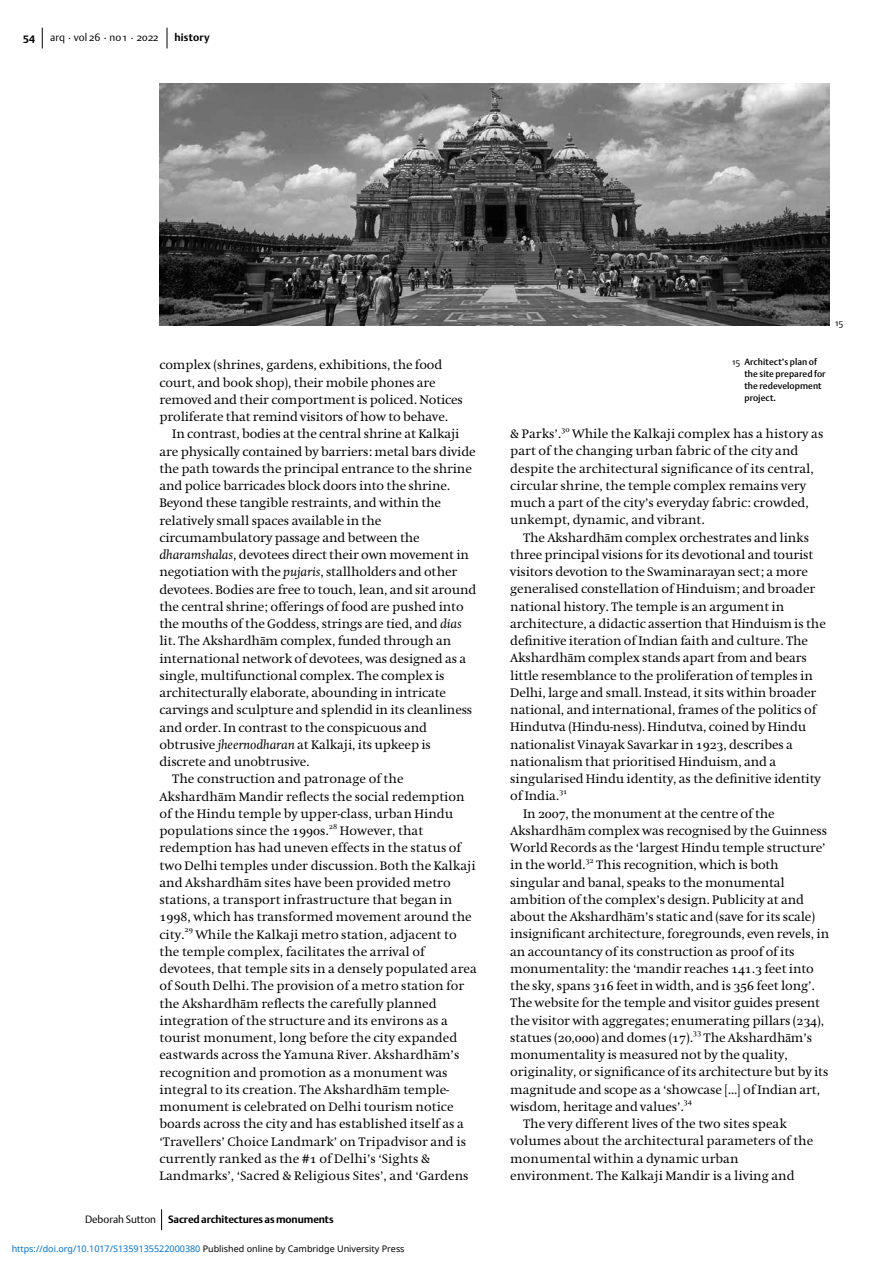
<style>
.page{position:relative;width:893px;height:1263px;background:#fff}
.page>*{position:absolute;margin:0;border:0;box-sizing:border-box;transform-origin:0 0}
.t1{font:12.75px/17.2px "Hollander";letter-spacing:-.01em;color:#000}
.t2{font:700 10.5px "DTL Argo ST";letter-spacing:-.01em;color:#000}
.t3{font:10.5px "DTL Argo ST Light";color:#000}
.t4{font:700 10.5px "DTL Argo ST";letter-spacing:.02em;color:#000}
.t5{font:9px "Noto Sans";color:#0172cf}
.t6{font:9px/12px "DTL Argo ST Medium";letter-spacing:.01em;color:#000}
.t7{font:9px "DTL Argo ST Light";color:#000}
.t8{font:7.65px "Hollander SC";letter-spacing:-.01em;color:#000}
.s1{font-style:italic}
.s2{font-family:"Times New Roman"}
.s3{font-family:"Hollander SC"}
.s4{font-family:"DTL Argo ST Light";font-weight:400}
.s5{color:#000}
.s6{font-family:"DTL Argo ST Light"}
</style>
<div class="page">
<svg style="left:161px;top:1209px;width:1px;height:21px"></svg>
<svg style="left:42px;top:28px;width:1px;height:20px"></svg>
<svg style="left:167px;top:28px;width:1px;height:20px"></svg>
<img style="left:159px;top:84px;width:670px;height:242px">
<p class="t2" style="left:23px;top:31px;width:13px">54</p>
<p class="t4" style="left:174px;top:31px;width:37px">history</p>
<p class="t3" style="left:50px;top:31px;width:110px">arq . vol 26 . no 1 . 2022</p>
<p class="t1" style="left:159px;top:357px;width:305px">complex (shrines, gardens, exhibitions, the food court, and book shop), their mobile phones are removed and their comportment is policed. Notices proliferate that remind visitors of how to behave.</p>
<p class="t1" style="left:172px;top:426px;width:289px">In contrast, bodies at the central shrine at Kalkaji</p>
<p class="t1" style="left:159px;top:443px;width:318px">are physically contained by barriers: metal bars divide</p>
<p class="t1" style="left:159px;top:460px;width:314px">the path towards the principal entrance to the shrine</p>
<p class="t1" style="left:159px;top:477px;width:292px">and police barricades block doors into the shrine.</p>
<p class="t1" style="left:159px;top:495px;width:283px">Beyond these tangible restraints, and within the</p>
<p class="t1" style="left:159px;top:512px;width:223px">relatively small spaces available in the</p>
<p class="t1" style="left:159px;top:529px;width:262px">circumambulatory passage and between the</p>
<p class="t1" style="left:159px;top:546px;width:311px"><span class="s1">dharamshalas</span>, devotees direct their own movement in</p>
<p class="t1" style="left:159px;top:564px;width:299px">negotiation with the <span class="s1">pujaris</span>, stallholders and other</p>
<p class="t1" style="left:159px;top:581px;width:318px">devotees. Bodies are free to touch, lean, and sit around</p>
<p class="t1" style="left:159px;top:598px;width:306px">the central shrine; offerings of food are pushed into</p>
<p class="t1" style="left:159px;top:615px;width:304px">the mouths of the Goddess, strings are tied, and <span class="s1">dias</span></p>
<p class="t1" style="left:159px;top:633px;width:293px">lit. The Akshardh<span class="s2">ā</span>m complex, funded through an</p>
<p class="t1" style="left:159px;top:650px;width:308px">international network of devotees, was designed as a</p>
<p class="t1" style="left:159px;top:667px;width:287px">single, multifunctional complex. The complex is</p>
<p class="t1" style="left:159px;top:684px;width:288px">architecturally elaborate, abounding in intricate</p>
<p class="t1" style="left:159px;top:702px;width:314px">carvings and sculpture and splendid in its cleanliness</p>
<p class="t1" style="left:159px;top:719px;width:269px">and order. In contrast to the conspicuous and</p>
<p class="t1" style="left:159px;top:736px;width:273px">obtrusive <span class="s1">jheernodharan</span> at Kalkaji, its upkeep is</p>
<p class="t1" style="left:159px;top:753px;width:152px">discrete and unobtrusive.</p>
<p class="t1" style="left:172px;top:771px;width:233px">The construction and patronage of the</p>
<p class="t1" style="left:159px;top:788px;width:307px">Akshardh<span class="s2">ā</span>m Mandir reflects the social redemption</p>
<p class="t1" style="left:159px;top:805px;width:295px">of the Hindu temple by upper-class, urban Hindu</p>
<p class="t1" style="left:159px;top:822px;width:171px">populations since the <span class="s3">1990</span>s.</p>
<p class="t8" style="left:329px;top:822px;width:10px">28</p>
<p class="t1" style="left:159px;top:822px;width:318px;text-indent:180px">However, that redemption has had uneven effects in the status of two Delhi temples under discussion. Both the Kalkaji and Akshardh<span class="s2">ā</span>m sites have been provided metro stations, a transport infrastructure that began in <span class="s3">1998</span>, which has transformed movement around the city.</p>
<p class="t8" style="left:184px;top:925px;width:10px">29</p>
<p class="t1" style="left:159px;top:926px;width:319px;text-indent:36px">While the Kalkaji metro station, adjacent to the temple complex, facilitates the arrival of devotees, that temple sits in a densely populated area of South Delhi. The provision of a metro station for the Akshardh<span class="s2">ā</span>m reflects the carefully planned integration of the structure and its environs as a tourist monument, long before the city expanded eastwards across the Yamuna River. Akshardh<span class="s2">ā</span>m’s recognition and promotion as a monument was integral to its creation. The Akshardh<span class="s2">ā</span>m temple&shy;monument is celebrated on Delhi tourism notice boards across the city and has established itself as a ‘Travellers’ Choice Landmark’ on Tripadvisor and is currently ranked as the #<span class="s3">1</span> of Delhi’s ‘Sights &amp; Landmarks’, ‘Sacred &amp; Religious Sites’, and ‘Gardens</p>
<p class="t2" style="left:85px;top:1212px;width:250px"><span class="s4">Deborah Sutton</span> Sacred architectures as monuments</p>
<p class="t5" style="left:12px;top:1243px;width:394px">https://doi.org/10.1017/S1359135522000380 <span class="s5">Published online by Cambridge University Press</span></p>
<p class="t7" style="left:836px;top:317px;width:9px">15</p>
<p class="t6" style="left:744px;top:355px;width:83px;text-indent:-12px"><span class="s6">15</span> Architect’s plan of the site prepared for the redevelopment project.</p>
<p class="t1" style="left:510px;top:425px;width:52px">&amp; Parks’.</p>
<p class="t8" style="left:561px;top:425px;width:10px">30</p>
<p class="t1" style="left:510px;top:425px;width:315px;text-indent:62px">While the Kalkaji complex has a history as part of the changing urban fabric of the city and despite the architectural significance of its central, circular shrine, the temple complex remains very much a part of the city’s everyday fabric: crowded, unkempt, dynamic, and vibrant.</p>
<p class="t1" style="left:510px;top:529px;width:317px;text-indent:13px">The Akshardh<span class="s2">ā</span>m complex orchestrates and links three principal visions for its devotional and tourist visitors devotion to the Swaminarayan sect; a more generalised constellation of Hinduism; and broader national history. The temple is an argument in architecture, a didactic assertion that Hinduism is the definitive iteration of Indian faith and culture. The Akshardh<span class="s2">ā</span>m complex stands apart from and bears little resemblance to the proliferation of temples in Delhi, large and small. Instead, it sits within broader national, and international, frames of the politics of Hindutva (Hindu-ness). Hindutva, coined by Hindu nationalist Vinayak Savarkar in <span class="s3">1923</span>, describes a nationalism that prioritised Hinduism, and a singularised Hindu identity, as the definitive identity of India.</p>
<p class="t8" style="left:559px;top:787px;width:10px">31</p>
<p class="t1" style="left:510px;top:805px;width:318px;text-indent:13px">In <span class="s3">2007</span>, the monument at the centre of the Akshardh<span class="s2">ā</span>m complex was recognised by the Guinness World Records as the ‘largest Hindu temple structure’ in the world.</p>
<p class="t8" style="left:585px;top:856px;width:10px">32</p>
<p class="t1" style="left:510px;top:856px;width:320px;text-indent:86px">This recognition, which is both singular and banal, speaks to the monumental ambition of the complex’s design. Publicity at and about the Akshardh<span class="s2">ā</span>m’s static and (save for its scale) insignificant architecture, foregrounds, even revels, in an accountancy of its construction as proof of its monumentality: the ‘mandir reaches <span class="s3">141</span>.<span class="s3">3</span> feet into the sky, spans <span class="s3">316</span> feet in width, and is <span class="s3">356</span> feet long’.<br>The website for the temple and visitor guides present the visitor with aggregates; enumerating pillars (<span class="s3">234</span>), statues (<span class="s3">20</span>,<span class="s3">000</span>) and domes (<span class="s3">17</span>).</p>
<p class="t8" style="left:693px;top:1028px;width:10px">33</p>
<p class="t1" style="left:510px;top:1029px;width:320px;text-indent:193px">The Akshardh<span class="s2">ā</span>m’s monumentality is measured not by the quality, originality, or significance of its architecture but by its magnitude and scope as a ‘showcase […] of Indian art, wisdom, heritage and values’.</p>
<p class="t8" style="left:683px;top:1097px;width:10px">34</p>
<p class="t1" style="left:510px;top:1115px;width:305px;text-indent:13px">The very different lives of the two sites speak volumes about the architectural parameters of the monumental within a dynamic urban environment. The Kalkaji Mandir is a living and</p>
</div>
